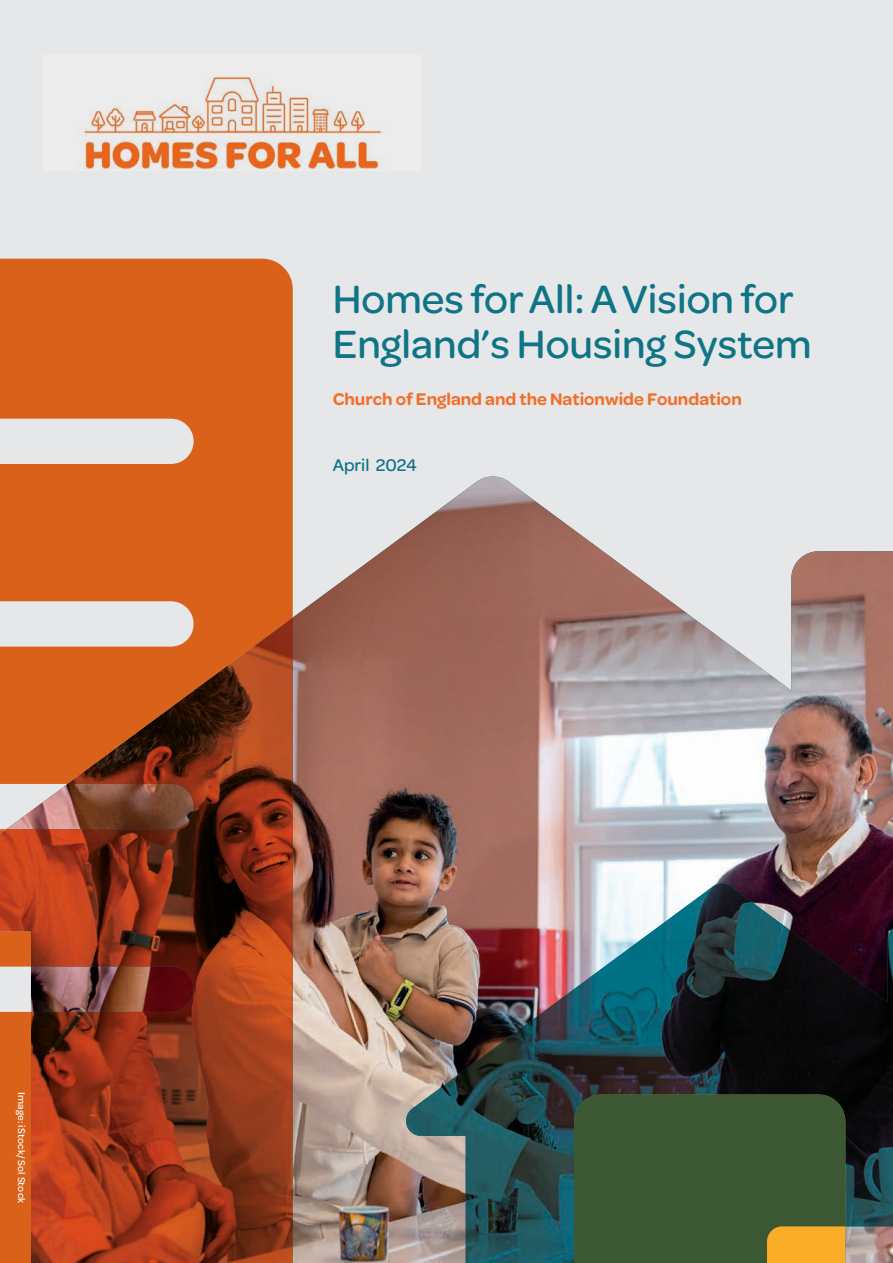
<style>
.page{position:relative;width:893px;height:1263px;background:#e6e7e9}
.page>*{position:absolute;margin:0;border:0;box-sizing:border-box;transform-origin:0 0}
.t1{font:500 42px/45px "Omnes";color:#0e7486}
.t2{font:600 18px "Omnes";color:#f36e29}
.t3{font:500 18px "Omnes";color:#0e7486}
.t4{font:500 10.5px "Omnes";letter-spacing:.02em;color:#fff}
</style>
<div class="page">
<img style="left:293px;top:476px;width:600px;height:787px">
<svg style="left:0;top:259px;width:293px;height:525px;background:#db7132"></svg>
<svg style="left:68px;top:618px;width:127px;height:107px"></svg>
<img style="left:195px;top:618px;width:98px;height:645px">
<img style="left:146px;top:689px;width:50px;height:574px">
<img style="left:48px;top:725px;width:99px;height:538px">
<img style="left:0;top:829px;width:49px;height:434px">
<img style="left:84px;top:76px;width:298px;height:94px">
<svg style="left:574px;top:928px;width:319px;height:335px;background:#4c5f37"></svg>
<img style="left:648px;top:883px;width:148px;height:211px">
<img style="left:844px;top:928px;width:49px;height:298px">
<img style="left:551px;top:934px;width:98px;height:187px">
<img style="left:795px;top:934px;width:50px;height:181px">
<img style="left:502px;top:1006px;width:50px;height:257px">
<img style="left:453px;top:1042px;width:50px;height:221px">
<img style="left:405px;top:1078px;width:49px;height:58px">
<img style="left:551px;top:1120px;width:23px;height:143px">
<p class="t4" style="left:29px;top:1092px;width:113px;rotate:90deg">Image: iStock/ Sol Stock</p>
<p class="t1" style="left:333px;top:274px;width:481px">Homes for All: A Vision for<br>England’s Housing System</p>
<p class="t2" style="left:333px;top:389px;width:411px">Church of England and the Nationwide Foundation</p>
<p class="t3" style="left:333px;top:453px;width:86px">April 2024</p>
</div>
